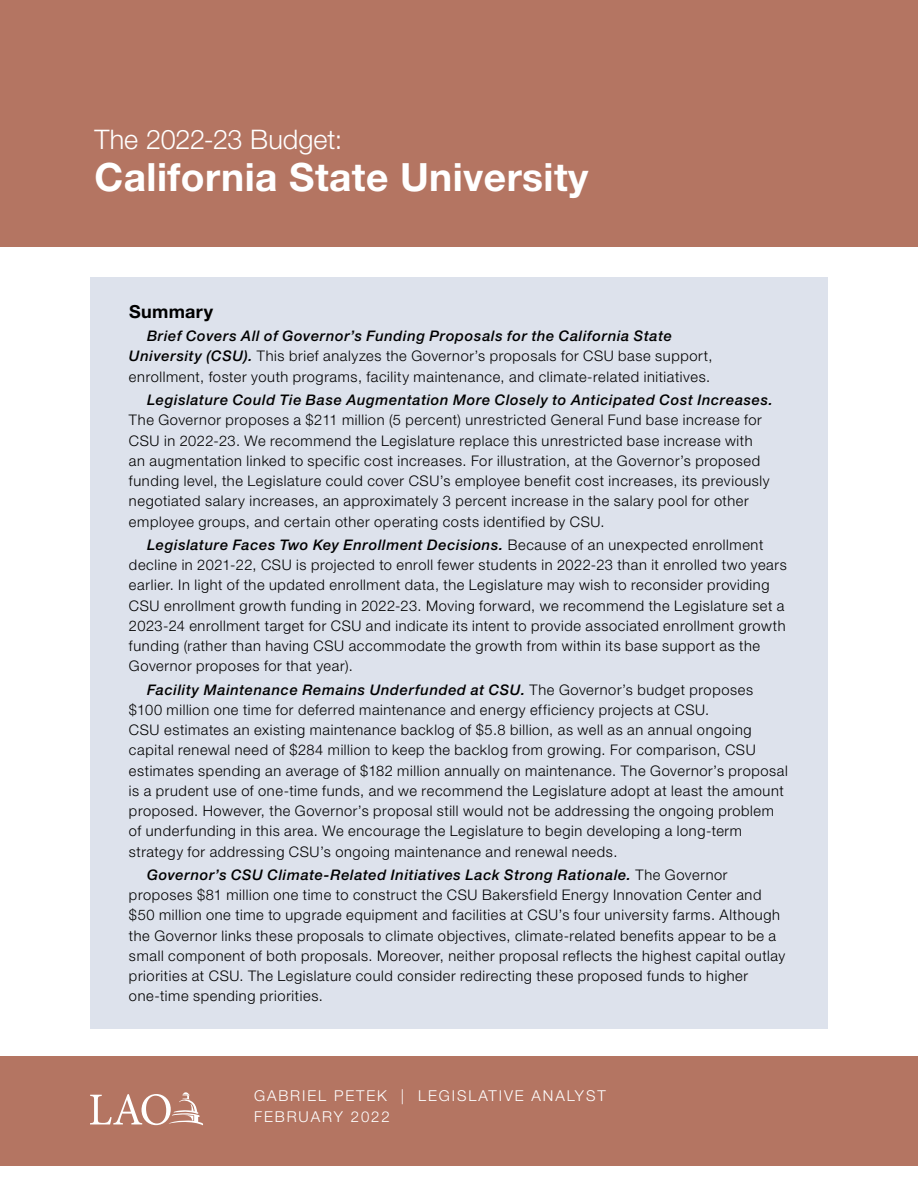
<style>
.page{position:relative;width:918px;height:1188px;background:#fff}
.page>*{position:absolute;margin:0;border:0;box-sizing:border-box;transform-origin:0 0}
.t1{font:700 39px "Helvetica Neue LT";letter-spacing:.01em;color:#fff}
.t2{font:300 27px "Helvetica Neue LT";color:#fff}
.t3{font:700 18px "Helvetica Neue LT";letter-spacing:.02em;color:#000}
.t4{font:300 15px/21px "Helvetica Neue LT";letter-spacing:.125em;color:#fff}
.t5{font:300 14.7px/20.2px "Helvetica Neue LT";letter-spacing:.04em;color:#000}
.t6{font:italic 500 14.7px "Helvetica Neue LT";letter-spacing:.045em;color:#000}
.s1{font-weight:500;font-style:italic}
</style>
<div class="page">
<div style="left:90px;top:277px;width:738px;height:751px;background:#dde2ec"></div>
<div style="left:0;top:0;width:918px;height:247px;background:#b47562"></div>
<div style="left:0;top:1057px;width:918px;height:109px;background:#b47562"></div>
<svg style="left:90px;top:1092px;width:113px;height:33px"></svg>
<h2 class="t2" style="left:94px;top:123px;width:249px">The 2022-23 Budget:</h2>
<h1 class="t1" style="left:94px;top:153px;width:495px">California State University</h1>
<p class="t3" style="left:129px;top:300px;width:86px">Summary</p>
<p class="t5" style="left:129px;top:326px;width:585px;text-indent:18px"><span class="s1">Brief Covers All of Governor’s Funding Proposals for the California State<br>University (CSU).</span> This brief analyzes the Governor’s proposals for CSU base support, enrollment, foster youth programs, facility maintenance, and climate-related initiatives.</p>
<p class="t6" style="left:147px;top:391px;width:627px">Legislature Could Tie Base Augmentation More Closely to Anticipated Cost Increases.</p>
<p class="t5" style="left:129px;top:410px;width:642px">The Governor proposes a $211 million (5 percent) unrestricted General Fund base increase for CSU in 2022-23. We recommend the Legislature replace this unrestricted base increase with an augmentation linked to specific cost increases. For illustration, at the Governor’s proposed funding level, the Legislature could cover CSU’s employee benefit cost increases, its previously negotiated salary increases, an approximately 3 percent increase in the salary pool for other employee groups, and certain other operating costs identified by CSU.</p>
<p class="t5" style="left:129px;top:534px;width:659px;text-indent:18px"><span class="s1">Legislature Faces Two Key Enrollment Decisions.</span> Because of an unexpected enrollment decline in 2021-22, CSU is projected to enroll fewer students in 2022-23 than it enrolled two years earlier. In light of the updated enrollment data, the Legislature may wish to reconsider providing CSU enrollment growth funding in 2022-23. Moving forward, we recommend the Legislature set a 2023-24 enrollment target for CSU and indicate its intent to provide associated enrollment growth funding (rather than having CSU accommodate the growth from within its base support as the Governor proposes for that year).</p>
<p class="t5" style="left:129px;top:679px;width:660px;text-indent:18px"><span class="s1">Facility Maintenance Remains Underfunded at CSU.</span> The Governor’s budget proposes $100 million one time for deferred maintenance and energy efficiency projects at CSU.<br>CSU estimates an existing maintenance backlog of $5.8 billion, as well as an annual ongoing capital renewal need of $284 million to keep the backlog from growing. For comparison, CSU estimates spending an average of $182 million annually on maintenance. The Governor’s proposal is a prudent use of one-time funds, and we recommend the Legislature adopt at least the amount proposed. However, the Governor’s proposal still would not be addressing the ongoing problem of underfunding in this area. We encourage the Legislature to begin developing a long-term strategy for addressing CSU’s ongoing maintenance and renewal needs.</p>
<p class="t5" style="left:129px;top:864px;width:658px;text-indent:18px"><span class="s1">Governor’s CSU Climate-Related Initiatives Lack Strong Rationale.</span> The Governor proposes $81 million one time to construct the CSU Bakersfield Energy Innovation Center and $50 million one time to upgrade equipment and facilities at CSU’s four university farms. Although the Governor links these proposals to climate objectives, climate-related benefits appear to be a small component of both proposals. Moreover, neither proposal reflects the highest capital outlay priorities at CSU. The Legislature could consider redirecting these proposed funds to higher one-time spending priorities.</p>
<p class="t4" style="left:254px;top:1085px;width:353px">GABRIEL PETEK | LEGISLATIVE ANALYST<br>FEBRUARY 2022</p>
</div>
